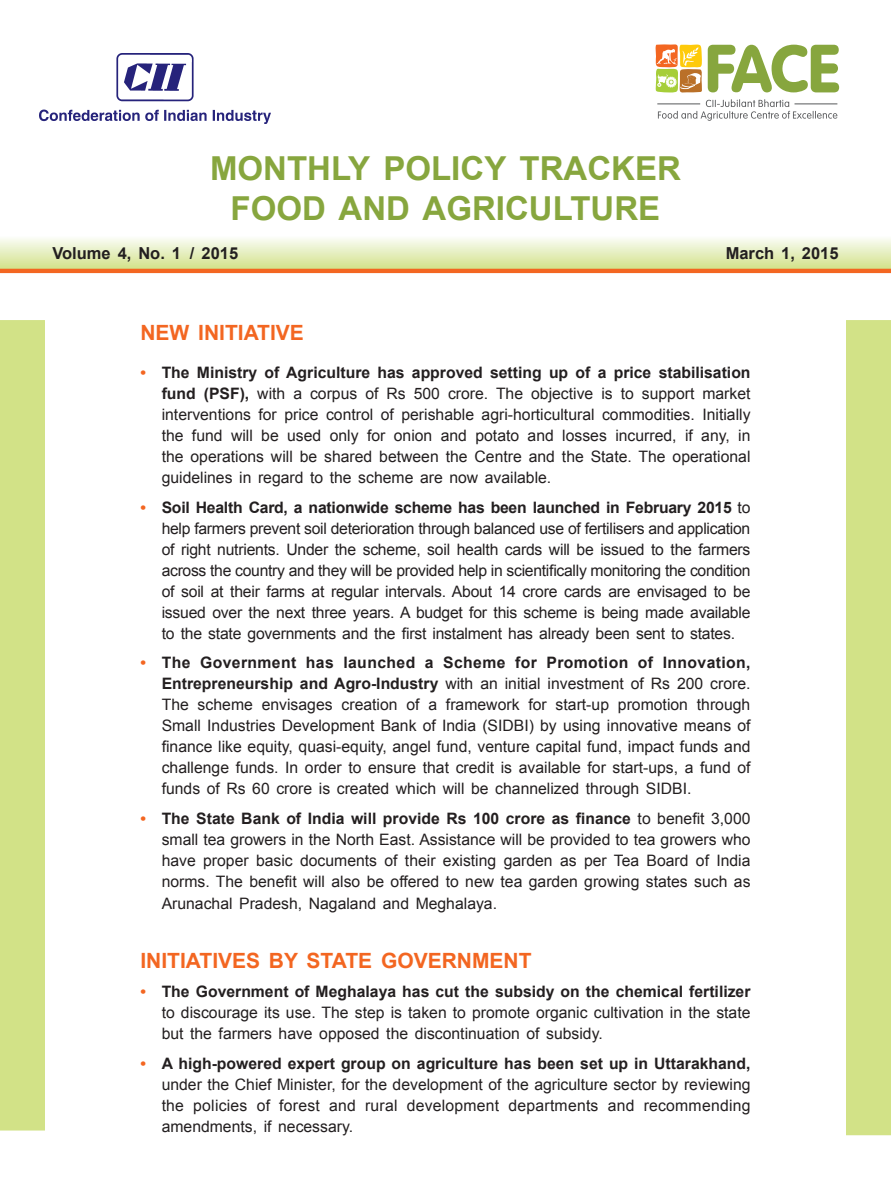
<style>
.page{position:relative;width:891px;height:1188px;background:#fff}
.page>*{position:absolute;margin:0;border:0;box-sizing:border-box;transform-origin:0 0}
.t1{font:700 33px "Arial";color:#87a63e}
.sub-hd1{font:700 21px "Arial";color:#f36621}
.t2{font:700 16.5px "Arial";color:#231f20}
.bull-lev1{font:15.75px/21px "Arial";color:#231f20;text-align:justify}
.s1{font-weight:700;color:#f36621}
.s2{font-weight:700}
</style>
<div class="page">
<div style="left:0;top:235px;width:891px;height:34px;background:linear-gradient(to bottom,#fcfefe,#d3e38d)"></div>
<svg style="left:658px;top:99px;width:179px;height:22px"></svg>
<hr style="left:794px;top:103px;width:43px;height:1px;background:#57585a">
<hr style="left:657px;top:103px;width:43px;height:1px;background:#57585a">
<svg style="left:655px;top:44px;width:184px;height:49px"></svg>
<div style="left:0;top:320px;width:45px;height:810px;background:#d2e287"></div>
<div style="left:846px;top:320px;width:45px;height:814px;background:#d2e287"></div>
<hr style="left:0;top:269px;width:891px;height:4px;background:#f36621">
<img style="left:39px;top:53px;width:231px;height:70px">
<p class="t1" style="left:210px;top:147px;width:472px">MONTHLY POLICY TRACKER</p>
<p class="t1" style="left:231px;top:186px;width:431px">FOOD AND AGRICULTURE</p>
<p class="t2" style="left:52px;top:242px;width:187px">Volume 4, No. 1 / 2015</p>
<p class="t2" style="left:726px;top:242px;width:114px">March 1, 2015</p>
<p class="sub-hd1" style="left:140px;top:318px;width:76px">New Initiative</p>
<p class="bull-lev1" style="left:162px;top:362px;width:590px;text-indent:-21px"><span class="s1">•</span> <span class="s2">The Ministry of Agriculture has approved setting up of a price stabilisation fund (PSF),</span> with a corpus of Rs 500 crore. The objective is to support market interventions for price control of perishable agri-horticultural commodities. Initially the fund will be used only for onion and potato and losses incurred, if any, in the operations will be shared between the Centre and the State. The operational guidelines in regard to the scheme are now available.</p>
<p class="bull-lev1" style="left:162px;top:496px;width:590px;text-indent:-21px"><span class="s1">•</span> <span class="s2">Soil Health Card, a nationwide scheme has been launched in February 2015</span> to help farmers prevent soil deterioration through balanced use of fertilisers and application of right nutrients. Under the scheme, soil health cards will be issued to the farmers across the country and they will be provided help in scientifically monitoring the condition of soil at their farms at regular intervals. About 14 crore cards are envisaged to be issued over the next three years. A budget for this scheme is being made available to the state governments and the first instalment has already been sent to states.</p>
<p class="bull-lev1" style="left:162px;top:652px;width:590px;text-indent:-21px"><span class="s1">•</span> <span class="s2">The Government has launched a Scheme for Promotion of Innovation, Entrepreneurship and Agro-Industry</span> with an initial investment of Rs 200 crore.<br>The scheme envisages creation of a framework for start-up promotion through Small Industries Development Bank of India (SIDBI) by using innovative means of finance like equity, quasi-equity, angel fund, venture capital fund, impact funds and challenge funds. In order to ensure that credit is available for start-ups, a fund of funds of Rs 60 crore is created which will be channelized through SIDBI.</p>
<p class="bull-lev1" style="left:162px;top:807px;width:590px;text-indent:-21px"><span class="s1">•</span> <span class="s2">The State Bank of India will provide Rs 100 crore as finance</span> to benefit 3,000 small tea growers in the North East. Assistance will be provided to tea growers who have proper basic documents of their existing garden as per Tea Board of India norms. The benefit will also be offered to new tea garden growing states such as Arunachal Pradesh, Nagaland and Meghalaya.</p>
<p class="sub-hd1" style="left:140px;top:946px;width:18px">Initiatives</p>
<p class="sub-hd1" style="left:269px;top:946px;width:66px">by State</p>
<p class="sub-hd1" style="left:381px;top:946px;width:33px">Government</p>
<p class="bull-lev1" style="left:162px;top:981px;width:590px;text-indent:-21px"><span class="s1">•</span> <span class="s2">The Government of Meghalaya has cut the subsidy on the chemical fertilizer </span>to discourage its use. The step is taken to promote organic cultivation in the state but the farmers have opposed the discontinuation of subsidy.</p>
<p class="bull-lev1" style="left:162px;top:1052px;width:590px;text-indent:-21px"><span class="s1">•</span> <span class="s2">A high-powered expert group on agriculture has been set up in Uttarakhand, </span>under the Chief Minister, for the development of the agriculture sector by reviewing the policies of forest and rural development departments and recommending amendments, if necessary.</p>
</div>
